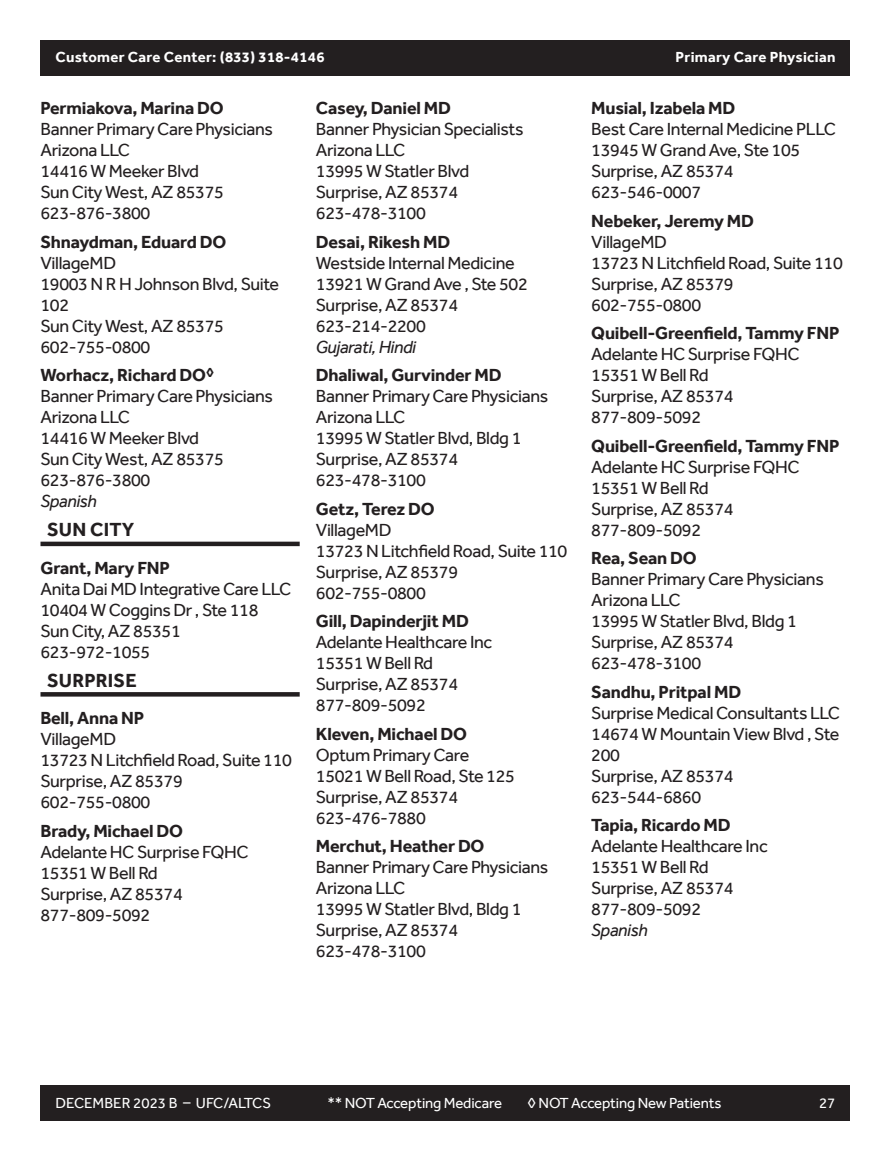
<style>
.page{position:relative;width:891px;height:1161px;background:#fff}
.page>*{position:absolute;margin:0;border:0;box-sizing:border-box;transform-origin:0 0}
.t1{font:700 19.5px "Effra";letter-spacing:.01em;color:#231f20}
.t2{font:18px/21px "Effra";letter-spacing:-.02em;color:#231f20}
.t3{font:700 18px "Effra";letter-spacing:-.01em;color:#231f20}
.t4{font:italic 18px "Effra";letter-spacing:-.02em;color:#231f20}
.t5{font:15px "Effra";letter-spacing:-.01em;color:#fff}
.t6{font:700 15px "Effra";letter-spacing:.02em;color:#fff}
</style>
<div class="page">
<div style="left:40px;top:40px;width:810px;height:36px;background:#231f20"></div>
<div style="left:40px;top:1085px;width:810px;height:35px;background:#231f20"></div>
<hr style="left:40px;top:542px;width:260px;height:4px;background:#231f20">
<div style="left:40px;top:692px;width:260px;height:5px;background:#231f20"></div>
<p class="t6" style="left:56px;top:48px;width:271px">Customer Care Center: (833) 318-4146</p>
<p class="t6" style="left:676px;top:48px;width:161px">Primary Care Physician</p>
<h6 class="t3" style="left:40px;top:97px;width:185px">Permiakova, Marina DO</h6>
<p class="t2" style="left:40px;top:118px;width:234px">Banner Primary Care Physicians<br>Arizona LLC</p>
<p class="t2" style="left:40px;top:160px;width:160px">14416 W Meeker Blvd</p>
<p class="t2" style="left:40px;top:181px;width:185px">Sun City West, AZ 85375</p>
<p class="t2" style="left:40px;top:202px;width:111px">623-876-3800</p>
<h6 class="t3" style="left:40px;top:231px;width:187px">Shnaydman, Eduard DO</h6>
<p class="t2" style="left:40px;top:252px;width:77px">VillageMD</p>
<p class="t2" style="left:40px;top:273px;width:240px">19003 N R H Johnson Blvd, Suite<br>102</p>
<p class="t2" style="left:40px;top:315px;width:185px">Sun City West, AZ 85375</p>
<p class="t2" style="left:40px;top:336px;width:111px">602-755-0800</p>
<h6 class="t3" style="left:40px;top:364px;width:175px">Worhacz, Richard DO<sup>◊</sup></h6>
<p class="t2" style="left:40px;top:385px;width:234px">Banner Primary Care Physicians<br>Arizona LLC</p>
<p class="t2" style="left:40px;top:427px;width:160px">14416 W Meeker Blvd</p>
<p class="t2" style="left:40px;top:448px;width:185px">Sun City West, AZ 85375</p>
<p class="t2" style="left:40px;top:469px;width:111px">623-876-3800</p>
<p class="t4" style="left:40px;top:490px;width:58px">Spanish</p>
<h5 class="t1" style="left:47px;top:518px;width:89px">SUN CITY</h5>
<h6 class="t3" style="left:40px;top:557px;width:131px">Grant, Mary FNP</h6>
<p class="t2" style="left:40px;top:578px;width:252px">Anita Dai MD Integrative Care LLC</p>
<p class="t2" style="left:40px;top:599px;width:220px">10404 W Coggins Dr , Ste 118</p>
<p class="t2" style="left:40px;top:620px;width:142px">Sun City, AZ 85351</p>
<p class="t2" style="left:40px;top:641px;width:111px">623-972-1055</p>
<h5 class="t1" style="left:47px;top:669px;width:91px">SURPRISE</h5>
<h6 class="t3" style="left:40px;top:707px;width:105px">Bell, Anna NP</h6>
<p class="t2" style="left:40px;top:728px;width:77px">VillageMD</p>
<p class="t2" style="left:40px;top:749px;width:253px">13723 N Litchfield Road, Suite 110</p>
<p class="t2" style="left:40px;top:770px;width:144px">Surprise, AZ 85379</p>
<p class="t2" style="left:40px;top:791px;width:111px">602-755-0800</p>
<h6 class="t3" style="left:40px;top:820px;width:144px">Brady, Michael DO</h6>
<p class="t2" style="left:40px;top:841px;width:210px">Adelante HC Surprise FQHC</p>
<p class="t2" style="left:40px;top:862px;width:119px">15351 W Bell Rd</p>
<p class="t2" style="left:40px;top:883px;width:144px">Surprise, AZ 85374</p>
<p class="t2" style="left:40px;top:904px;width:111px">877-809-5092</p>
<h6 class="t3" style="left:316px;top:97px;width:137px">Casey, Daniel MD</h6>
<p class="t2" style="left:316px;top:118px;width:209px">Banner Physician Specialists<br>Arizona LLC</p>
<p class="t2" style="left:316px;top:160px;width:155px">13995 W Statler Blvd</p>
<p class="t2" style="left:316px;top:181px;width:144px">Surprise, AZ 85374</p>
<p class="t2" style="left:316px;top:202px;width:111px">623-478-3100</p>
<h6 class="t3" style="left:316px;top:231px;width:136px">Desai, Rikesh MD</h6>
<p class="t2" style="left:316px;top:252px;width:200px">Westside Internal Medicine</p>
<p class="t2" style="left:316px;top:273px;width:213px">13921 W Grand Ave , Ste 502</p>
<p class="t2" style="left:316px;top:294px;width:144px">Surprise, AZ 85374</p>
<p class="t2" style="left:316px;top:315px;width:111px">623-214-2200</p>
<p class="t4" style="left:316px;top:336px;width:102px">Gujarati, Hindi</p>
<h6 class="t3" style="left:316px;top:364px;width:187px">Dhaliwal, Gurvinder MD</h6>
<p class="t2" style="left:316px;top:385px;width:234px">Banner Primary Care Physicians<br>Arizona LLC</p>
<p class="t2" style="left:316px;top:427px;width:207px">13995 W Statler Blvd, Bldg 1</p>
<p class="t2" style="left:316px;top:448px;width:144px">Surprise, AZ 85374</p>
<p class="t2" style="left:316px;top:469px;width:111px">623-478-3100</p>
<h6 class="t3" style="left:316px;top:498px;width:120px">Getz, Terez DO</h6>
<p class="t2" style="left:316px;top:519px;width:77px">VillageMD</p>
<p class="t2" style="left:316px;top:540px;width:253px">13723 N Litchfield Road, Suite 110</p>
<p class="t2" style="left:316px;top:561px;width:144px">Surprise, AZ 85379</p>
<p class="t2" style="left:316px;top:582px;width:111px">602-755-0800</p>
<h6 class="t3" style="left:316px;top:611px;width:154px">Gill, Dapinderjit MD</h6>
<p class="t2" style="left:316px;top:632px;width:178px">Adelante Healthcare Inc</p>
<p class="t2" style="left:316px;top:653px;width:119px">15351 W Bell Rd</p>
<p class="t2" style="left:316px;top:674px;width:144px">Surprise, AZ 85374</p>
<p class="t2" style="left:316px;top:695px;width:111px">877-809-5092</p>
<h6 class="t3" style="left:316px;top:723px;width:153px">Kleven, Michael DO</h6>
<p class="t2" style="left:316px;top:744px;width:155px">Optum Primary Care</p>
<p class="t2" style="left:316px;top:765px;width:201px">15021 W Bell Road, Ste 125</p>
<p class="t2" style="left:316px;top:786px;width:144px">Surprise, AZ 85374</p>
<p class="t2" style="left:316px;top:807px;width:111px">623-476-7880</p>
<h6 class="t3" style="left:316px;top:836px;width:170px">Merchut, Heather DO</h6>
<p class="t2" style="left:316px;top:857px;width:234px">Banner Primary Care Physicians<br>Arizona LLC</p>
<p class="t2" style="left:316px;top:899px;width:207px">13995 W Statler Blvd, Bldg 1</p>
<p class="t2" style="left:316px;top:920px;width:144px">Surprise, AZ 85374</p>
<p class="t2" style="left:316px;top:941px;width:111px">623-478-3100</p>
<h6 class="t3" style="left:591px;top:97px;width:146px">Musial, Izabela MD</h6>
<p class="t2" style="left:591px;top:118px;width:246px">Best Care Internal Medicine PLLC</p>
<p class="t2" style="left:591px;top:139px;width:211px">13945 W Grand Ave, Ste 105</p>
<p class="t2" style="left:591px;top:160px;width:144px">Surprise, AZ 85374</p>
<p class="t2" style="left:591px;top:181px;width:111px">623-546-0007</p>
<h6 class="t3" style="left:591px;top:210px;width:164px">Nebeker, Jeremy MD</h6>
<p class="t2" style="left:591px;top:231px;width:77px">VillageMD</p>
<p class="t2" style="left:591px;top:252px;width:253px">13723 N Litchfield Road, Suite 110</p>
<p class="t2" style="left:591px;top:273px;width:144px">Surprise, AZ 85379</p>
<p class="t2" style="left:591px;top:294px;width:111px">602-755-0800</p>
<h6 class="t3" style="left:591px;top:322px;width:250px">Quibell-Greenfield, Tammy FNP</h6>
<p class="t2" style="left:591px;top:343px;width:210px">Adelante HC Surprise FQHC</p>
<p class="t2" style="left:591px;top:364px;width:119px">15351 W Bell Rd</p>
<p class="t2" style="left:591px;top:385px;width:144px">Surprise, AZ 85374</p>
<p class="t2" style="left:591px;top:406px;width:111px">877-809-5092</p>
<h6 class="t3" style="left:591px;top:435px;width:250px">Quibell-Greenfield, Tammy FNP</h6>
<p class="t2" style="left:591px;top:456px;width:210px">Adelante HC Surprise FQHC</p>
<p class="t2" style="left:591px;top:477px;width:119px">15351 W Bell Rd</p>
<p class="t2" style="left:591px;top:498px;width:144px">Surprise, AZ 85374</p>
<p class="t2" style="left:591px;top:519px;width:111px">877-809-5092</p>
<h6 class="t3" style="left:591px;top:548px;width:107px">Rea, Sean DO</h6>
<p class="t2" style="left:591px;top:569px;width:234px">Banner Primary Care Physicians<br>Arizona LLC</p>
<p class="t2" style="left:591px;top:611px;width:207px">13995 W Statler Blvd, Bldg 1</p>
<p class="t2" style="left:591px;top:632px;width:144px">Surprise, AZ 85374</p>
<p class="t2" style="left:591px;top:653px;width:111px">623-478-3100</p>
<h6 class="t3" style="left:591px;top:681px;width:151px">Sandhu, Pritpal MD</h6>
<p class="t2" style="left:591px;top:702px;width:250px">Surprise Medical Consultants LLC</p>
<p class="t2" style="left:591px;top:723px;width:250px">14674 W Mountain View Blvd , Ste<br>200</p>
<p class="t2" style="left:591px;top:765px;width:144px">Surprise, AZ 85374</p>
<p class="t2" style="left:591px;top:786px;width:111px">623-544-6860</p>
<h6 class="t3" style="left:591px;top:815px;width:141px">Tapia, Ricardo MD</h6>
<p class="t2" style="left:591px;top:836px;width:178px">Adelante Healthcare Inc</p>
<p class="t2" style="left:591px;top:857px;width:119px">15351 W Bell Rd</p>
<p class="t2" style="left:591px;top:878px;width:144px">Surprise, AZ 85374</p>
<p class="t2" style="left:591px;top:899px;width:111px">877-809-5092</p>
<p class="t4" style="left:591px;top:920px;width:58px">Spanish</p>
<p class="t5" style="left:56px;top:1094px;width:217px">DECEMBER 2023 B – UFC/ALTCS</p>
<p class="t5" style="left:327px;top:1094px;width:176px">** NOT Accepting Medicare</p>
<p class="t5" style="left:528px;top:1094px;width:195px">◊ NOT Accepting New Patients</p>
<p class="t5" style="left:819px;top:1094px;width:18px">27</p>
</div>
